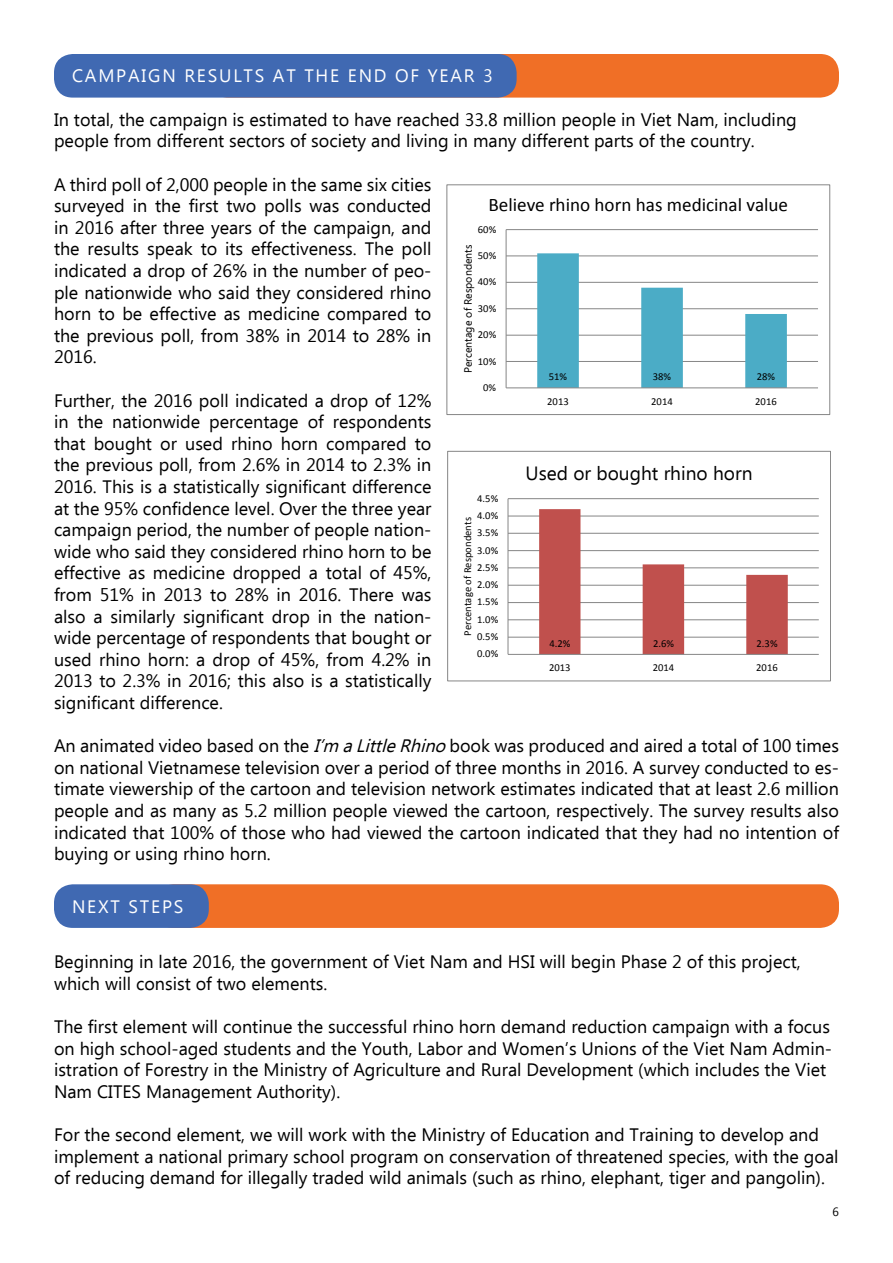
<style>
.page{position:relative;width:893px;height:1263px;background:#fff}
.page>*{position:absolute;margin:0;border:0;box-sizing:border-box;transform-origin:0 0}
.t1{font:19.2px "Calibri";color:#000}
.t2{font:19.2px "Ebrima";color:#000}
.t3{font:18px/21.6px "Ebrima";color:#000}
.t4{font:18px "Ebrima";letter-spacing:.1em;color:#fff}
.t5{font:12px "Ebrima";color:#000}
.t6{font:10.65px "Calibri";color:#000}
.t7{font:10.65px "Ebrima";color:#000}
.s1{font-style:italic}
</style>
<div class="page">
<div style="left:210px;top:54px;width:629px;height:44px;background:#f06f26;border-radius:19px"></div>
<div style="left:54px;top:54px;width:463px;height:44px;background:#4069b2;border-radius:19px"></div>
<hr style="left:506px;top:361px;width:312px;height:1px;background:#868686">
<hr style="left:506px;top:335px;width:312px;height:1px;background:#868686">
<hr style="left:506px;top:308px;width:312px;height:1px;background:#868686">
<hr style="left:506px;top:282px;width:312px;height:1px;background:#868686">
<hr style="left:506px;top:255px;width:312px;height:1px;background:#868686">
<hr style="left:506px;top:229px;width:312px;height:1px;background:#868686">
<svg style="left:537px;top:253px;width:250px;height:134px"></svg>
<hr style="left:506px;top:230px;width:1px;height:158px;background:#868686">
<hr style="left:506px;top:387px;width:312px;height:1px;background:#868686">
<div style="left:446px;top:184px;width:384px;height:231px;border:1px solid #868686"></div>
<hr style="left:508px;top:637px;width:311px;height:1px;background:#868686">
<hr style="left:508px;top:619px;width:311px;height:1px;background:#868686">
<hr style="left:508px;top:602px;width:311px;height:1px;background:#868686">
<hr style="left:508px;top:585px;width:311px;height:1px;background:#868686">
<hr style="left:508px;top:567px;width:311px;height:1px;background:#868686">
<hr style="left:508px;top:550px;width:311px;height:1px;background:#868686">
<hr style="left:508px;top:533px;width:311px;height:1px;background:#868686">
<hr style="left:508px;top:516px;width:311px;height:1px;background:#868686">
<hr style="left:508px;top:498px;width:311px;height:1px;background:#868686">
<svg style="left:539px;top:509px;width:249px;height:145px"></svg>
<hr style="left:508px;top:499px;width:1px;height:155px;background:#868686">
<hr style="left:508px;top:654px;width:311px;height:1px;background:#868686">
<div style="left:447px;top:451px;width:384px;height:230px;border:1px solid #868686"></div>
<div style="left:155px;top:884px;width:684px;height:44px;background:#f06f26;border-radius:19px"></div>
<div style="left:54px;top:884px;width:155px;height:44px;background:#4069b2;border-radius:19px"></div>
<p class="t4" style="left:72px;top:63px;width:422px">CAMPAIGN RESULTS AT THE END OF YEAR 3</p>
<p class="t3" style="left:54px;top:110px;width:744px">In total, the campaign is estimated to have reached 33.8 million people in Viet Nam, including people from different sectors of society and living in many different parts of the country.</p>
<p class="t3" style="left:54px;top:174px;width:379px;text-align:justify">A third poll of 2,000 people in the same six cities surveyed in the first two polls was conducted in 2016 after three years of the campaign, and the results speak to its effectiveness. The poll indicated a drop of 26% in the number of peo&shy;ple nationwide who said they considered rhino horn to be effective as medicine compared to the previous poll, from 38% in 2014 to 28% in 2016.</p>
<p class="t3" style="left:54px;top:390px;width:379px;text-align:justify">Further, the 2016 poll indicated a drop of 12% in the nationwide percentage of respondents that bought or used rhino horn compared to the previous poll, from 2.6% in 2014 to 2.3% in 2016. This is a statistically significant difference at the 95% confidence level. Over the three year campaign period, the number of people nation&shy;wide who said they considered rhino horn to be effective as medicine dropped a total of 45%, from 51% in 2013 to 28% in 2016. There was also a similarly significant drop in the nation&shy;wide percentage of respondents that bought or used rhino horn: a drop of 45%, from 4.2% in 2013 to 2.3% in 2016; this also is a statistically significant difference.</p>
<p class="t3" style="left:54px;top:736px;width:786px;text-align:justify">An animated video based on the <span class="s1">I’m aLittleRhino</span>book was produced and aired a total of 100 times on national Vietnamese television over a period of three months in 2016. A survey conducted to es&shy;timate viewership of the cartoon and television network estimates indicated that at least 2.6 million people and as many as 5.2 million people viewed the cartoon, respectively. The survey results also indicated that 100% of those who had viewed the cartoon indicated that they had no intention of buying or using rhino horn.</p>
<p class="t1" style="left:488px;top:193px;width:301px">Believe rhino horn has medicinal value</p>
<p class="t6" style="left:478px;top:222px;width:20px">60%</p>
<p class="t7" style="left:461px;top:373px;width:130px;rotate:-90deg">Percentage of Respondents</p>
<p class="t6" style="left:478px;top:249px;width:20px">50%</p>
<p class="t6" style="left:478px;top:275px;width:20px">40%</p>
<p class="t6" style="left:478px;top:301px;width:20px">30%</p>
<p class="t6" style="left:478px;top:328px;width:20px">20%</p>
<p class="t6" style="left:478px;top:354px;width:20px">10%</p>
<p class="t6" style="left:549px;top:370px;width:20px">51%</p>
<p class="t6" style="left:653px;top:370px;width:20px">38%</p>
<p class="t6" style="left:757px;top:370px;width:20px">28%</p>
<p class="t6" style="left:483px;top:381px;width:14px">0%</p>
<p class="t6" style="left:547px;top:394px;width:23px">2013</p>
<p class="t6" style="left:651px;top:394px;width:23px">2014</p>
<p class="t6" style="left:755px;top:394px;width:23px">2016</p>
<p class="t2" style="left:526px;top:460px;width:229px">Used or bought rhino horn</p>
<p class="t6" style="left:477px;top:491px;width:23px">4.5%</p>
<p class="t6" style="left:477px;top:509px;width:23px">4.0%</p>
<p class="t6" style="left:461px;top:636px;width:120px;rotate:-90deg">Percentage of Respondents</p>
<p class="t6" style="left:477px;top:526px;width:23px">3.5%</p>
<p class="t6" style="left:477px;top:543px;width:23px">3.0%</p>
<p class="t6" style="left:477px;top:561px;width:23px">2.5%</p>
<p class="t6" style="left:477px;top:578px;width:23px">2.0%</p>
<p class="t6" style="left:477px;top:595px;width:23px">1.5%</p>
<p class="t6" style="left:477px;top:612px;width:23px">1.0%</p>
<p class="t6" style="left:477px;top:630px;width:23px">0.5%</p>
<p class="t6" style="left:549px;top:636px;width:22px">4.2%</p>
<p class="t6" style="left:653px;top:636px;width:22px">2.6%</p>
<p class="t6" style="left:757px;top:636px;width:22px">2.3%</p>
<p class="t6" style="left:477px;top:647px;width:23px">0.0%</p>
<p class="t6" style="left:549px;top:661px;width:23px">2013</p>
<p class="t6" style="left:653px;top:661px;width:23px">2014</p>
<p class="t6" style="left:756px;top:661px;width:23px">2016</p>
<p class="t4" style="left:72px;top:893px;width:113px">NEXT STEPS</p>
<p class="t3" style="left:54px;top:952px;width:748px">Beginning in late 2016, the government of Viet Nam and HSI will begin Phase 2 of this project, which will consist of two elements.</p>
<p class="t3" style="left:54px;top:1017px;width:779px">The first element will continue the successful rhino horn demand reduction campaign with a focus on high school-aged students and the Youth, Labor and Women’s Unions of the Viet Nam Admin&shy;istration of Forestry in the Ministry of Agriculture and Rural Development (which includes the Viet Nam CITES Management Authority).</p>
<p class="t3" style="left:54px;top:1125px;width:786px">For the second element, we will work with the Ministry of Education and Training to develop and implement a national primary school program on conservation of threatened species, with the goal of reducing demand for illegally traded wild animals (such as rhino, elephant, tiger and pangolin).</p>
<p class="t5" style="left:832px;top:1203px;width:8px">6</p>
</div>
